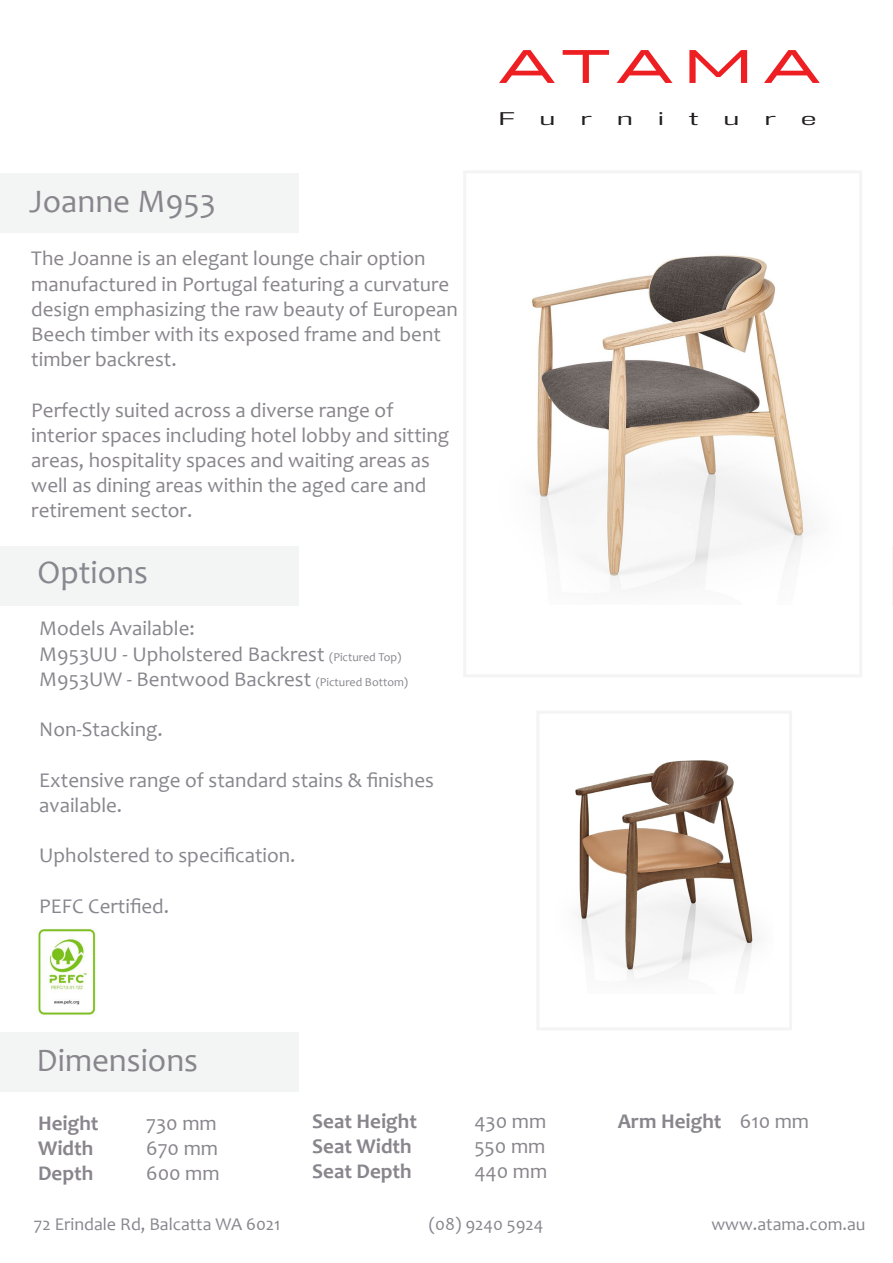
<style>
.page{position:relative;width:893px;height:1263px;background:#fff}
.page>*{position:absolute;margin:0;border:0;box-sizing:border-box;transform-origin:0 0}
.t1{font:500 46.95px "Halogen";letter-spacing:.17em;color:#ee1f23;scale:1.22 1}
.t2{font:33px "Candara";color:#88858c}
.t3{font:33px "Candara";color:#88868e}
.t4{font:21px/25.2px "Candara";color:#88858c}
.t5{font:21px/25.2px "Candara";color:#88868e}
.t6{font:700 21px "Candara";color:#88858c}
.t7{font:18px "Candara";color:#88868e}
.t8{font:16.95px "DDT Bk";color:#231f20;scale:1.6 1}
.s1{font-size:12px}
.s2{font-weight:400}
</style>
<div class="page">
<div style="left:0;top:546px;width:298px;height:59px;background:#f3f4f4"></div>
<div style="left:0;top:1032px;width:299px;height:60px;background:#f3f4f4"></div>
<div style="left:0;top:173px;width:299px;height:59px;background:#f3f4f4"></div>
<div style="left:463px;top:170px;width:399px;height:507px;border:3px solid #f4f4f4"></div>
<img style="left:38px;top:928px;width:59px;height:89px">
<div style="left:536px;top:711px;width:256px;height:319px;border:3px solid #f4f4f4"></div>
<hr style="left:892px;top:546px;width:1px;height:59px;background:#f3f4f4">
<hr style="left:892px;top:173px;width:1px;height:59px;background:#f3f4f4">
<img style="left:532px;top:255px;width:275px;height:334px">
<img style="left:575px;top:760px;width:183px;height:220px">
<p class="t2" style="left:29px;top:180px;width:188px">Joanne M953</p>
<p class="t4" style="left:31px;top:246px;width:396px">The Joanne is an elegant lounge chair option</p>
<p class="t4" style="left:31px;top:271px;width:428px">manufactured in Portugal featuring a curvature design emphasizing the raw beauty of European Beech timber with its exposed frame and bent timber backrest.</p>
<p class="t4" style="left:31px;top:397px;width:364px">Perfectly suited across a diverse range of</p>
<p class="t4" style="left:31px;top:422px;width:419px">interior spaces including hotel lobby and sitting</p>
<p class="t4" style="left:31px;top:447px;width:400px">areas, hospitality spaces and waiting areas as well as dining areas within the aged care and retirement sector.</p>
<p class="t3" style="left:38px;top:552px;width:112px">Options</p>
<p class="t5" style="left:39px;top:616px;width:157px">Models Available:</p>
<p class="t5" style="left:39px;top:641px;width:364px">M953UU - Upholstered Backrest <span class="s1">(Pictured Top)</span></p>
<p class="t5" style="left:39px;top:666px;width:370px">M953UW - Bentwood Backrest <span class="s1">(Pictured Bottom)</span></p>
<p class="t5" style="left:39px;top:716px;width:125px">Non-Stacking.</p>
<p class="t5" style="left:39px;top:767px;width:396px">Extensive range of standard stains &amp; finishes available.</p>
<p class="t5" style="left:39px;top:842px;width:258px">Upholstered to specification.</p>
<p class="t5" style="left:39px;top:893px;width:131px">PEFC Certified.</p>
<p class="t1" style="left:499px;top:38px;width:264px">ATAMA</p>
<p class="t8" style="left:499px;top:108px;width:11px">F</p>
<p class="t8" style="left:540px;top:108px;width:11px">u</p>
<p class="t8" style="left:581px;top:108px;width:8px">r</p>
<p class="t8" style="left:617px;top:108px;width:11px">n</p>
<p class="t8" style="left:658px;top:108px;width:5px">i</p>
<p class="t8" style="left:689px;top:108px;width:7px">t</p>
<p class="t8" style="left:724px;top:108px;width:11px">u</p>
<p class="t8" style="left:765px;top:108px;width:8px">r</p>
<p class="t8" style="left:801px;top:108px;width:11px">e</p>
<p class="t2" style="left:37px;top:1039px;width:163px">Dimensions</p>
<p class="t6" style="left:38px;top:1110px;width:62px">Height</p>
<p class="t4" style="left:146px;top:1110px;width:72px">730 mm</p>
<p class="t6" style="left:38px;top:1135px;width:57px">Width</p>
<p class="t4" style="left:146px;top:1135px;width:74px">670 mm</p>
<p class="t6" style="left:38px;top:1160px;width:57px">Depth</p>
<p class="t4" style="left:146px;top:1160px;width:75px">600 mm</p>
<p class="t6" style="left:312px;top:1108px;width:106px">Seat Height</p>
<p class="t4" style="left:474px;top:1108px;width:73px">430 mm</p>
<p class="t6" style="left:312px;top:1133px;width:101px">Seat Width</p>
<p class="t4" style="left:474px;top:1133px;width:73px">550 mm</p>
<p class="t6" style="left:312px;top:1158px;width:101px">Seat Depth</p>
<p class="t4" style="left:474px;top:1158px;width:74px">440 mm</p>
<p class="t6" style="left:618px;top:1108px;width:193px">Arm Height <span class="s2">610 mm</span></p>
<p class="t7" style="left:34px;top:1213px;width:248px">72 Erindale Rd, Balcatta WA 6021</p>
<p class="t7" style="left:429px;top:1213px;width:116px">(08) 9240 5924</p>
<p class="t7" style="left:711px;top:1213px;width:156px">www.atama.com.au</p>
</div>
